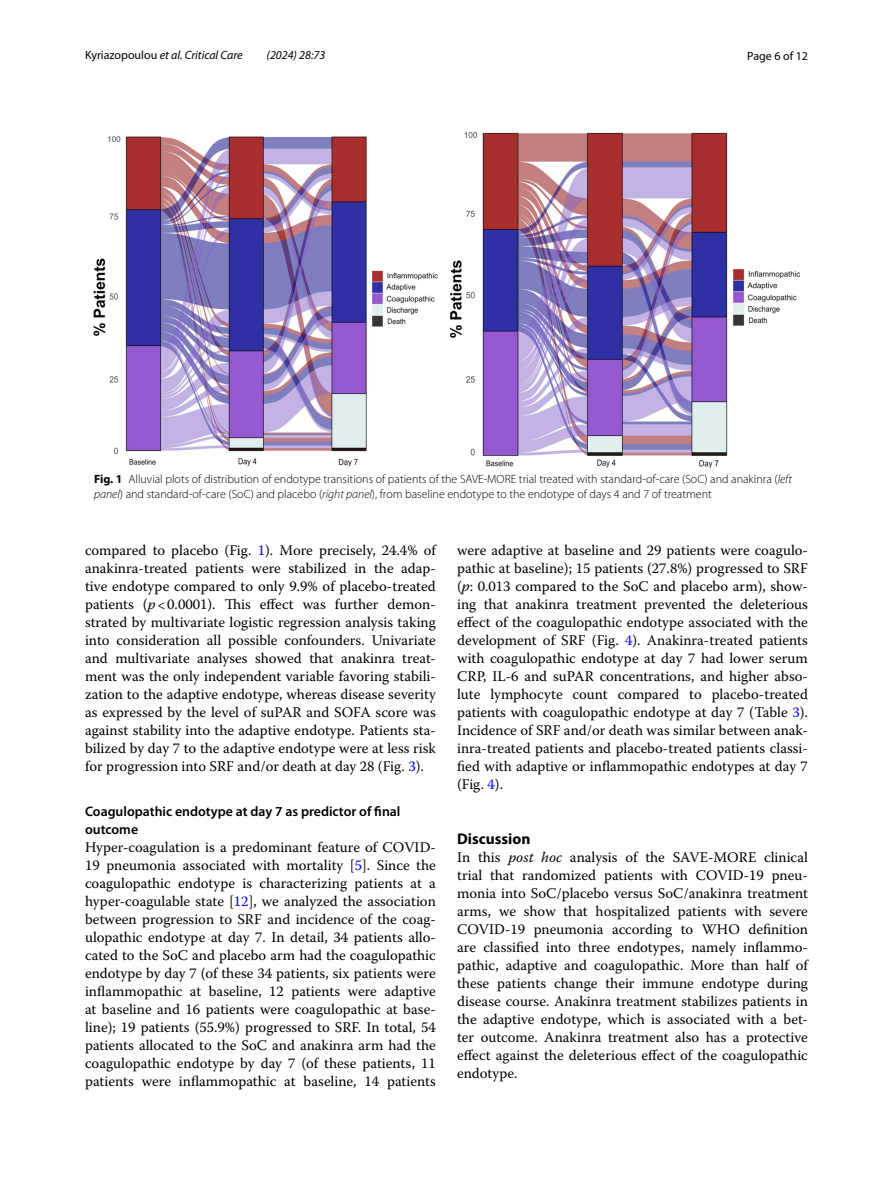
<style>
.page{position:relative;width:893px;height:1187px;background:#fff}
.page>*{position:absolute;margin:0;border:0;box-sizing:border-box;transform-origin:0 0}
.t1{font:700 15.45px "Myriad Pro";color:#000}
.t2{font:14.7px/18px "Warnock Pro";color:#000;text-align:justify}
.t3{font:600 13.8px/18px "Myriad Pro";color:#000}
.t4{font:300 12px/15px "Myriad Pro";color:#000}
.t5{font:italic 12px "Myriad Pro";color:#000}
.t6{font:12px "Myriad Pro";color:#000}
.s1{font-style:normal}
.s2{font-weight:700}
.s3{font-style:italic}
.s4{color:#00f}
</style>
<div class="page">
<img style="left:94px;top:133px;width:705px;height:334px">
<p class="t5" style="left:85px;top:48px;width:159px"><span class="s1">Kyriazopoulou</span> et al. Critical Care</p>
<p class="t5" style="left:267px;top:48px;width:60px">(2024) 28:73</p>
<p class="t6" style="left:747px;top:48px;width:62px">Page 6 of 12</p>
<p class="t4" style="left:94px;top:471px;width:699px"><span class="s2">Fig. 1</span> Alluvial plots of distribution of endotype transitions of patients of the SAVE-MORE trial treated with standard-of-care (SoC) and anakinra (<span class="s3">left panel</span>) and standard-of-care (SoC) and placebo (<span class="s3">right panel</span>), from baseline endotype to the endotype of days 4 and 7 of treatment</p>
<p class="t2" style="left:85px;top:541px;width:352px">compared to placebo (Fig. <span class="s4">1</span>). More precisely, 24.4% of anakinra-treated patients were stabilized in the adap&shy;tive endotype compared to only 9.9% of placebo-treated patients (<span class="s3">p</span>&lt;0.0001). This effect was further demon&shy;strated by multivariate logistic regression analysis taking into consideration all possible confounders. Univariate and multivariate analyses showed that anakinra treat&shy;ment was the only independent variable favoring stabili&shy;zation to the adaptive endotype, whereas disease severity as expressed by the level of suPAR and SOFA score was against stability into the adaptive endotype. Patients sta&shy;bilized by day 7 to the adaptive endotype were at less risk for progression into SRF and/or death at day 28 (Fig. <span class="s4">3</span>).</p>
<p class="t3" style="left:85px;top:802px;width:317px">Coagulopathic endotype at day 7 as predictor of final outcome</p>
<p class="t2" style="left:85px;top:838px;width:352px">Hyper-coagulation is a predominant feature of COVID-19 pneumonia associated with mortality [<span class="s4">5</span>]. Since the coagulopathic endotype is characterizing patients at a hyper-coagulable state [<span class="s4">12</span>], we analyzed the association between progression to SRF and incidence of the coag&shy;ulopathic endotype at day 7. In detail, 34 patients allo&shy;cated to the SoC and placebo arm had the coagulopathic endotype by day 7 (of these 34 patients, six patients were inflammopathic at baseline, 12 patients were adaptive at baseline and 16 patients were coagulopathic at base&shy;line); 19 patients (55.9%) progressed to SRF. In total, 54 patients allocated to the SoC and anakinra arm had the coagulopathic endotype by day 7 (of these patients, 11 patients were inflammopathic at baseline, 14 patients</p>
<p class="t2" style="left:457px;top:541px;width:352px">were adaptive at baseline and 29 patients were coagulo&shy;pathic at baseline); 15 patients (27.8%) progressed to SRF (<span class="s3">p</span>: 0.013 compared to the SoC and placebo arm), show&shy;ing that anakinra treatment prevented the deleterious effect of the coagulopathic endotype associated with the development of SRF (Fig. <span class="s4">4</span>). Anakinra-treated patients with coagulopathic endotype at day 7 had lower serum CRP, IL-6 and suPAR concentrations, and higher abso&shy;lute lymphocyte count compared to placebo-treated patients with coagulopathic endotype at day 7 (Table <span class="s4">3</span>).<br>Incidence of SRF and/or death was similar between anak&shy;inra-treated patients and placebo-treated patients classi&shy;fied with adaptive or inflammopathic endotypes at day 7 (Fig. <span class="s4">4</span>).</p>
<p class="t1" style="left:457px;top:828px;width:75px">Discussion</p>
<p class="t2" style="left:457px;top:848px;width:352px">In this <span class="s3">post hoc</span> analysis of the SAVE-MORE clinical trial that randomized patients with COVID-19 pneu&shy;monia into SoC/placebo versus SoC/anakinra treatment arms, we show that hospitalized patients with severe COVID-19 pneumonia according to WHO definition are classified into three endotypes, namely inflammo&shy;pathic, adaptive and coagulopathic. More than half of these patients change their immune endotype during disease course. Anakinra treatment stabilizes patients in the adaptive endotype, which is associated with a bet&shy;ter outcome. Anakinra treatment also has a protective effect against the deleterious effect of the coagulopathic endotype.</p>
</div>
